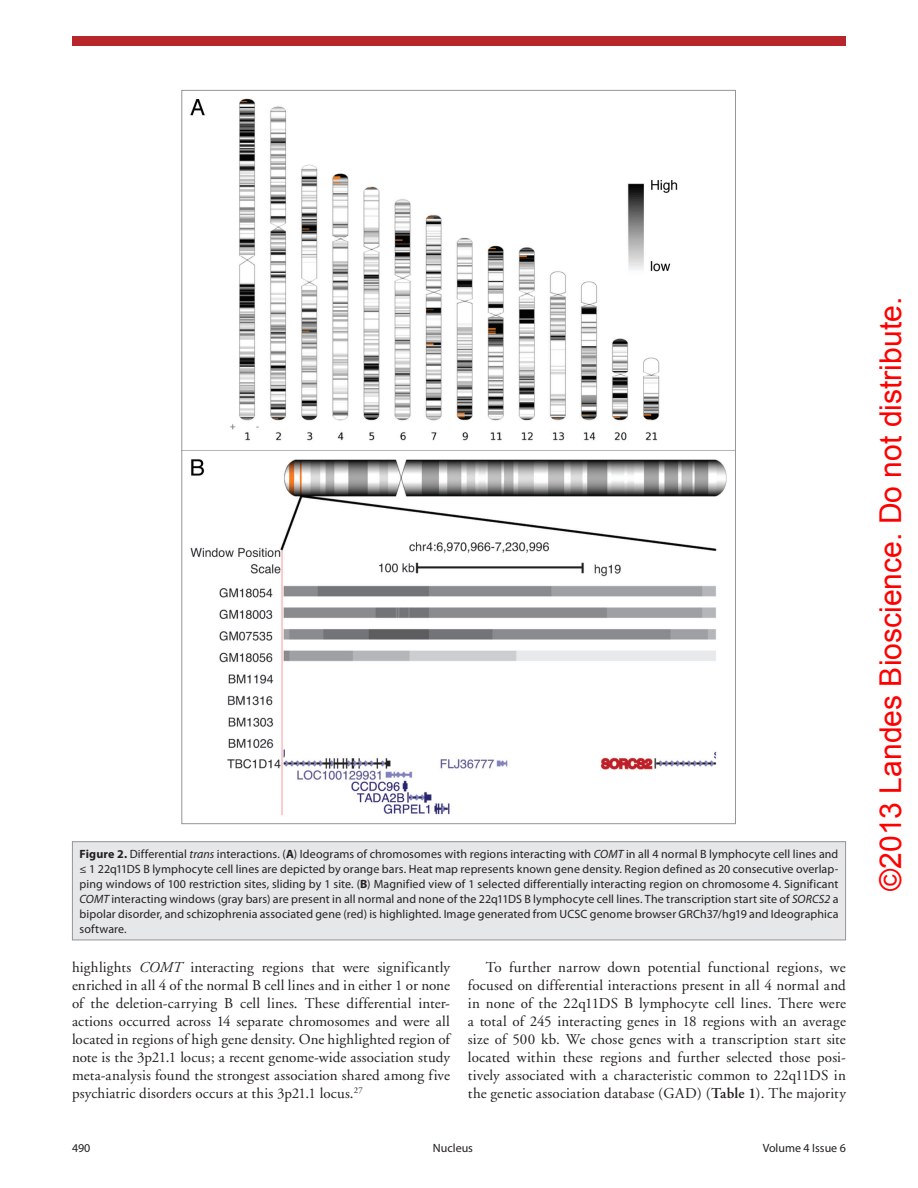
<style>
.page{position:relative;width:918px;height:1188px;background:#fff}
.page>*{position:absolute;margin:0;border:0;box-sizing:border-box;transform-origin:0 0}
.t1{font:30.15px "Arial";color:#f00}
.BodyText{font:15px/18px "Adobe Garamond";letter-spacing:.01em;color:#231f20;text-align:justify}
.Fig-Legend{font:12px/15px "Myriad Pro";letter-spacing:.01em;color:#231f20;text-align:justify}
.s1{font-weight:700}
.s2{font-style:italic}
.s3{font-weight:600}
</style>
<div class="page">
<div style="left:72px;top:36px;width:774px;height:10px;background:#b7262b"></div>
<img style="left:183px;top:98px;width:551px;height:718px">
<div style="left:72px;top:842px;width:774px;height:98px;background:#e6e7e9"></div>
<div style="left:72px;top:841px;width:774px;height:99px;border:1px solid #939598"></div>
<p class="Fig-Legend" style="left:80px;top:846px;width:760px"><span class="s1">Figure 2.</span> Differential <span class="s2">trans</span> interactions. (<span class="s1">A</span>) Ideograms of chromosomes with regions interacting with <span class="s2">COMT</span> in all 4 normal B lymphocyte cell lines and ≤ 1 22q11DS B lymphocyte cell lines are depicted by orange bars. Heat map represents known gene density. Region defined as 20 consecutive overlap&shy;ping windows of 100 restriction sites, sliding by 1 site. (<span class="s1">B</span>) Magnified view of 1 selected differentially interacting region on chromosome 4. Significant <span class="s2">COMT</span> interacting windows (gray bars) are present in all normal and none of the 22q11DS B lymphocyte cell lines. The transcription start site of <span class="s2">SORCS2</span> a bipolar disorder, and schizophrenia associated gene (red) is highlighted. Image generated from UCSC</p>
<p class="Fig-Legend" style="left:590px;top:906px;width:250px">genome browser GRCh37/hg19 and Ideographica</p>
<p class="Fig-Legend" style="left:80px;top:921px;width:49px">software.</p>
<p class="BodyText" style="left:72px;top:959px;width:380px">highlights <span class="s2">COMT</span> interacting regions that were significantly enriched in all 4 of the normal B cell lines and in either 1 or none of the deletion-carrying B cell lines. These differential inter&shy;actions occurred across 14 separate chromosomes and were all located in regions of high gene density. One highlighted region of note is the 3p21.1 locus; a recent genome-wide association study meta-analysis found the strongest association shared among five psychiatric disorders occurs at this 3p21.1 locus.<sup>27</sup></p>
<p class="BodyText" style="left:468px;top:959px;width:379px;text-indent:18px">To further narrow down potential functional regions, we focused on differential interactions present in all 4 normal and in none of the 22q11DS B lymphocyte cell lines. There were a total of 245 interacting genes in 18 regions with an average size of 500 kb. We chose genes with a transcription start site located within these regions and further selected those posi&shy;tively associated with a characteristic common to 22q11DS in the genetic association database (GAD) (<span class="s3">Table 1</span>). The majority</p>
<p class="Fig-Legend" style="left:72px;top:1140px;width:20px">490</p>
<p class="Fig-Legend" style="left:433px;top:1140px;width:42px">Nucleus</p>
<p class="Fig-Legend" style="left:763px;top:1140px;width:85px">Volume 4 Issue 6</p>
<h1 class="t1" style="left:871px;top:891px;width:595px;rotate:-90deg">©2013 Landes Bioscience. Do not distribute.</h1>
</div>
